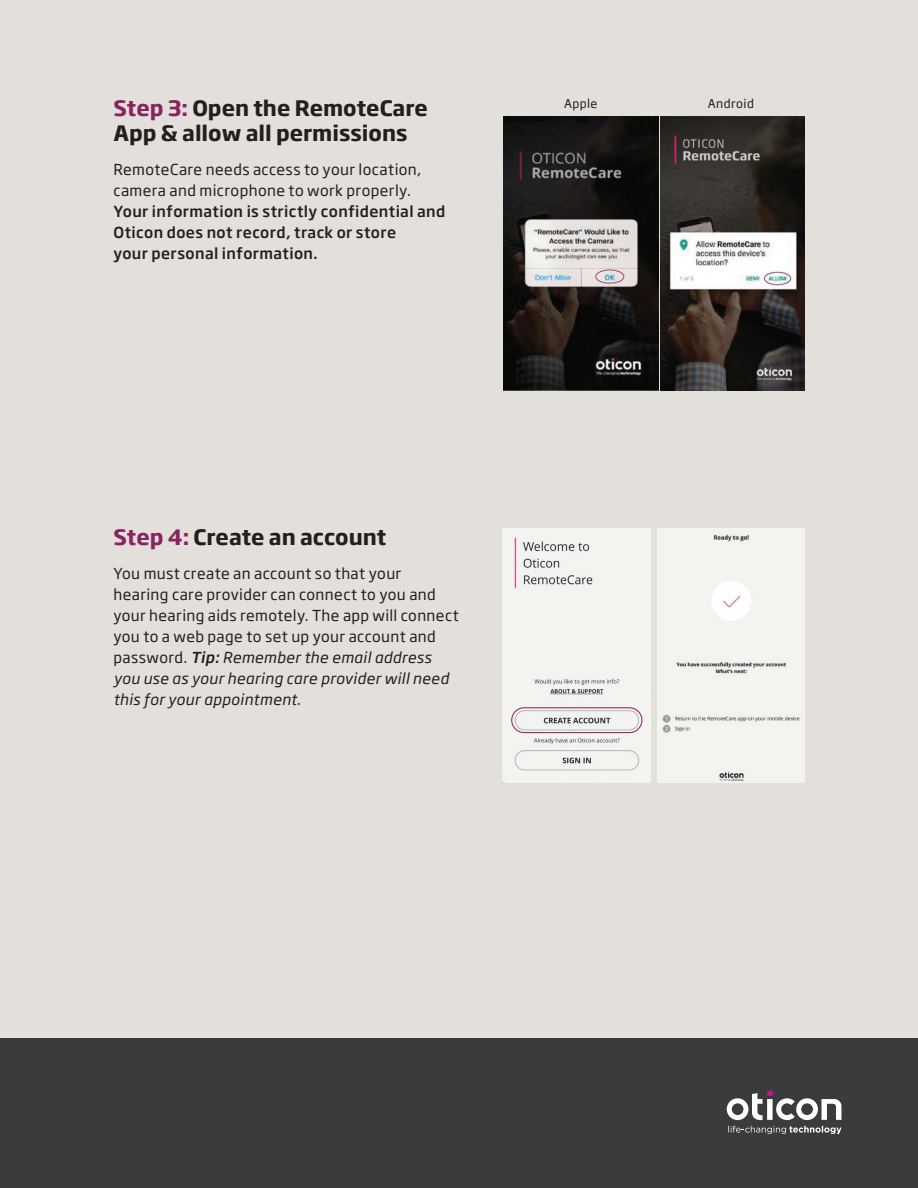
<style>
.page{position:relative;width:918px;height:1188px;background:#e3dfda}
.page>*{position:absolute;margin:0;border:0;box-sizing:border-box;transform-origin:0 0}
.t1{font:700 21px/25.2px "Soho Gothic Pro";color:#231f20}
.t2{font:15px/21px "Soho Gothic Pro";letter-spacing:.025em;color:#231f20}
.t3{font:500 15px/21px "Soho Gothic Pro";letter-spacing:.025em;color:#231f20}
.t4{font:12px "Soho Gothic Pro";letter-spacing:.035em;color:#231f20}
.s1{color:#872460}
.s2{font-weight:500;font-style:italic}
.s3{font-style:italic}
</style>
<div class="page">
<img style="left:503px;top:116px;width:156px;height:275px">
<img style="left:661px;top:116px;width:144px;height:275px">
<img style="left:503px;top:528px;width:148px;height:87px">
<img style="left:503px;top:615px;width:148px;height:167px">
<img style="left:657px;top:528px;width:148px;height:255px">
<div style="left:511px;top:707px;width:131px;height:26px;border:1px solid #872460;border-radius:12px"></div>
<div style="left:0;top:1039px;width:918px;height:149px;background:#3a3b3c"></div>
<svg style="left:727px;top:1090px;width:114px;height:30px"></svg>
<svg style="left:728px;top:1126px;width:113px;height:8px"></svg>
<h1 class="t1" style="left:113px;top:94px;width:316px"><span class="s1">Step 3:</span> Open the RemoteCare<br>App &amp; allow all permissions</h1>
<p class="t2" style="left:113px;top:158px;width:309px">RemoteCare needs access to your location, camera and microphone to work properly.</p>
<p class="t3" style="left:113px;top:200px;width:334px">Your information is strictly confidential and<br>Oticon does not record, track or store<br>your personal information.</p>
<p class="t4" style="left:564px;top:95px;width:35px">Apple</p>
<p class="t4" style="left:708px;top:95px;width:48px">Android</p>
<h1 class="t1" style="left:113px;top:523px;width:275px"><span class="s1">Step 4:</span> Create an account</h1>
<p class="t2" style="left:113px;top:562px;width:347px">You must create an account so that your hearing care provider can connect to you and your hearing aids remotely. The app will connect you to a web page to set up your account and password. <span class="s2">Tip:</span> <span class="s3">Remember the email address you use as your hearing care provider will need this for your appointment</span>.</p>
</div>
